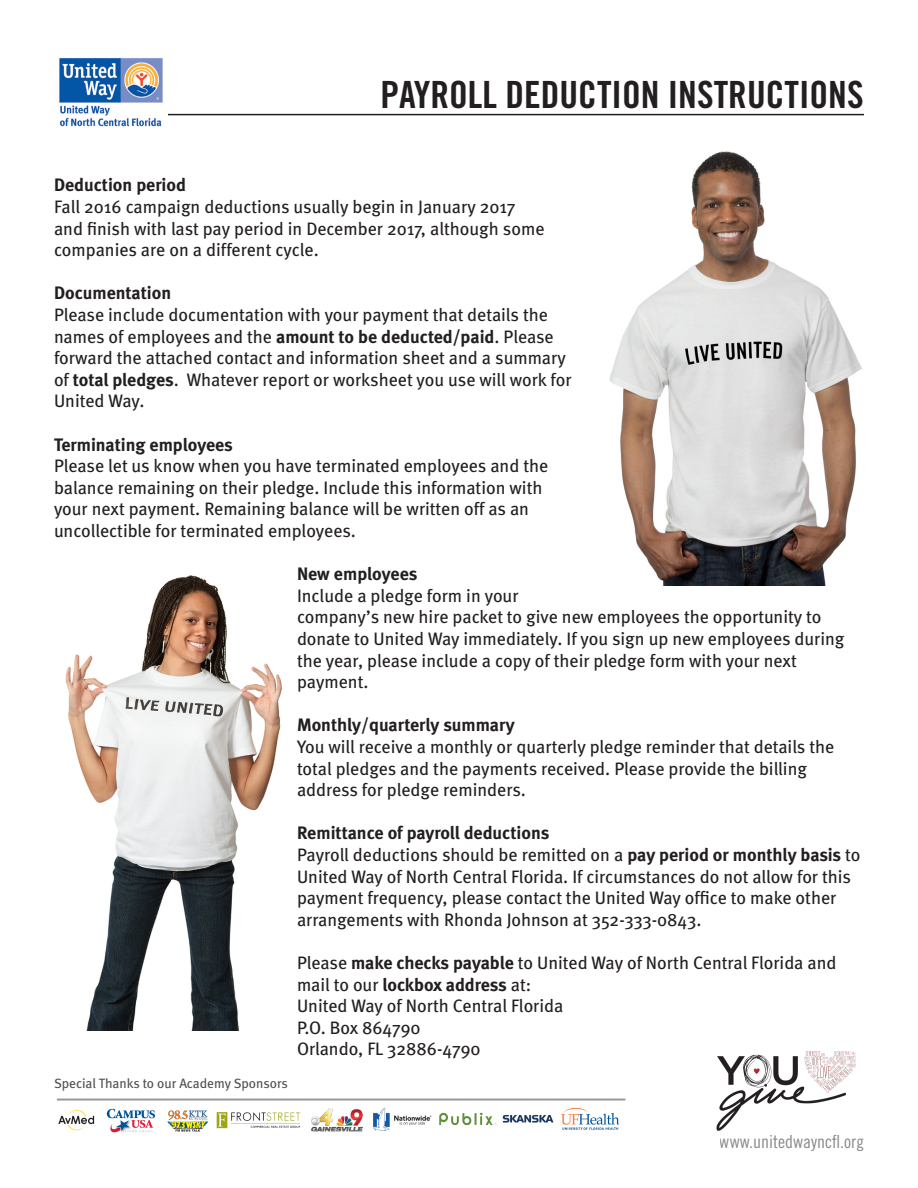
<style>
.page{position:relative;width:918px;height:1188px;background:#fff}
.page>*{position:absolute;margin:0;border:0;box-sizing:border-box;transform-origin:0 0}
.t1{font:37.5px "Trade Gothic Bold Cond Twenty";color:#231f20}
.t2{font:18px/21.6px "Meta";color:#231f20}
.t3{font:700 18px "Meta";color:#231f20}
.t4{font:18px "Trade Gothic Cond Eighteen";color:#231f20}
.t5{font:13.5px "Meta";color:#505050}
.s1{font-weight:700}
</style>
<div class="page">
<hr style="left:54px;top:114px;width:810px;height:1px;background:#231f20">
<img style="left:54px;top:58px;width:114px;height:69px">
<img style="left:56px;top:1098px;width:570px;height:35px">
<img style="left:716px;top:1051px;width:140px;height:80px">
<img style="left:609px;top:151px;width:253px;height:434px">
<img style="left:65px;top:575px;width:217px;height:455px">
<p class="t1" style="left:380px;top:72px;width:485px">PAYROLL DEDUCTION INSTRUCTIONS</p>
<p class="t3" style="left:54px;top:175px;width:134px">Deduction period</p>
<p class="t2" style="left:54px;top:196px;width:492px">Fall 2016 campaign deductions usually begin in January 2017 and finish with last pay period in December 2017, although some companies are on a different cycle.</p>
<p class="t3" style="left:54px;top:283px;width:119px">Documentation</p>
<p class="t2" style="left:54px;top:304px;width:519px">Please include documentation with your payment that details the names of employees and the <span class="s1">amount to be deducted/paid</span>. Please forward the attached contact and information sheet and a summary of <span class="s1">total pledges</span>. Whatever report or worksheet you use will work for United Way.</p>
<p class="t3" style="left:54px;top:434px;width:180px">Terminating employees</p>
<p class="t2" style="left:54px;top:455px;width:496px">Please let us know when you have terminated employees and the balance remaining on their pledge. Include this information with your next payment. Remaining balance will be written off as an uncollectible for terminated employees.</p>
<p class="t3" style="left:297px;top:563px;width:122px">New employees</p>
<p class="t2" style="left:297px;top:585px;width:549px">Include a pledge form in your<br>company’s new hire packet to give new employees the opportunity to donate to United Way immediately. If you sign up new employees during the year, please include a copy of their pledge form with your next payment.</p>
<p class="t3" style="left:297px;top:715px;width:219px">Monthly/quarterly summary</p>
<p class="t2" style="left:297px;top:736px;width:539px">You will receive a monthly or quarterly pledge reminder that details the total pledges and the payments received. Please provide the billing address for pledge reminders.</p>
<p class="t3" style="left:297px;top:823px;width:254px">Remittance of payroll deductions</p>
<p class="t2" style="left:297px;top:844px;width:565px">Payroll deductions should be remitted on a <span class="s1">pay period or monthly basis</span> to United Way of North Central Florida. If circumstances do not allow for this payment frequency, please contact the United Way office to make other arrangements with Rhonda Johnson at 352-333-0843.</p>
<p class="t2" style="left:297px;top:952px;width:541px">Please <span class="s1">make checks payable</span> to United Way of North Central Florida and mail to our <span class="s1">lockbox address</span> at:</p>
<p class="t2" style="left:297px;top:995px;width:268px">United Way of North Central Florida</p>
<p class="t2" style="left:297px;top:1017px;width:125px">P.O. Box 864790</p>
<p class="t2" style="left:297px;top:1038px;width:185px">Orlando, FL 32886-4790</p>
<p class="t5" style="left:54px;top:1075px;width:235px">Special Thanks to our Academy Sponsors</p>
<p class="t4" style="left:720px;top:1131px;width:146px">www.unitedwayncfl.org</p>
</div>
